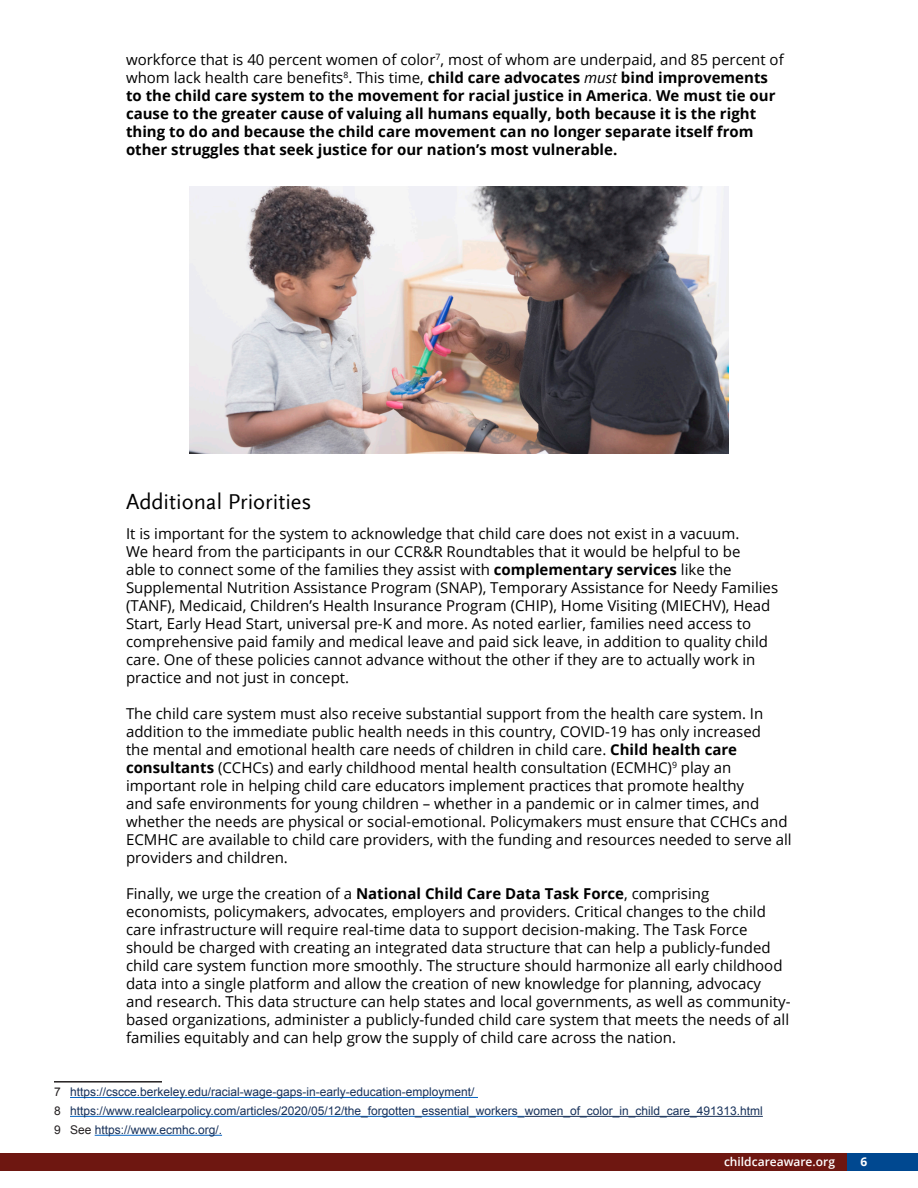
<style>
.page{position:relative;width:918px;height:1188px;background:#fff}
.page>*{position:absolute;margin:0;border:0;box-sizing:border-box;transform-origin:0 0}
.t1{font:22.5px "Scala Sans Offc";color:#000}
.t2{font:15px/18px "Open Sans";color:#000}
.t3{font:700 15px/18px "Open Sans";color:#000}
.t4{font:12px "Arial";color:#17315a}
.t5{font:600 12px "Open Sans";color:#fff}
.t6{font:700 12px "Open Sans";color:#fff}
.s1{font-weight:400}
.s2{font-weight:400;font-style:italic}
.s3{font-weight:700}
.s4{color:#231f20}
</style>
<div class="page">
<div style="left:0;top:1154px;width:847px;height:18px;background:#6e1711"></div>
<div style="left:847px;top:1154px;width:71px;height:18px;background:#004890"></div>
<img style="left:189px;top:186px;width:540px;height:268px">
<hr style="left:54px;top:1081px;width:108px;height:2px;background:#231f20">
<hr style="left:70px;top:1097px;width:408px;height:1px;background:#0563c1">
<hr style="left:70px;top:1116px;width:455px;height:1px;background:#0563c1">
<hr style="left:525px;top:1116px;width:238px;height:1px;background:#17315a">
<hr style="left:95px;top:1135px;width:127px;height:1px;background:#0563c1">
<p class="t3" style="left:126px;top:51px;width:659px"><span class="s1">workforce that is 40 percent women of color</span><sup>7</sup><span class="s1">, most of whom are underpaid, and 85 percent of whom lack health care benefits</span><sup>8</sup><span class="s1">. This time,</span> child care advocates <span class="s2">must</span> bind improvements to the child care system to the movement for racial justice in America<span class="s1">.</span> We must tie our cause to the greater cause of valuing all humans equally, both because it is the right thing to do and because the child care movement can no longer separate itself from other struggles that seek justice for our nation’s most vulnerable.</p>
<h3 class="t1" style="left:126px;top:490px;width:187px">Additional Priorities</h3>
<p class="t2" style="left:126px;top:525px;width:654px">It is important for the system to acknowledge that child care does not exist in a vacuum.<br>We heard from the participants in our CCR&amp;R Roundtables that it would be helpful to be<br>able to connect some of the families they assist with <span class="s3">complementary services</span> like the Supplemental Nutrition Assistance Program (SNAP), Temporary Assistance for Needy Families (TANF), Medicaid, Children’s Health Insurance Program (CHIP), Home Visiting (MIECHV), Head Start, Early Head Start, universal pre-K and more. As noted earlier, families need access to comprehensive paid family and medical leave and paid sick leave, in addition to quality child care. One of these policies cannot advance without the other if they are to actually work in practice and not just in concept.</p>
<p class="t2" style="left:126px;top:705px;width:667px">The child care system must also receive substantial support from the health care system. In addition to the immediate public health needs in this country, COVID-19 has only increased<br>the mental and emotional health care needs of children in child care. <span class="s3">Child health care consultants</span> (CCHCs) and early childhood mental health consultation (ECMHC)<sup>9</sup> play an important role in helping child care educators implement practices that promote healthy<br>and safe environments for young children – whether in a pandemic or in calmer times, and whether the needs are physical or social-emotional. Policymakers must ensure that CCHCs and ECMHC are available to child care providers, with the funding and resources needed to serve all providers and children.</p>
<p class="t2" style="left:126px;top:885px;width:666px">Finally, we urge the creation of a <span class="s3">National Child Care Data Task Force</span>, comprising economists, policymakers, advocates, employers and providers. Critical changes to the child care infrastructure will require real-time data to support decision-making. The Task Force should be charged with creating an integrated data structure that can help a publicly-funded child care system function more smoothly. The structure should harmonize all early childhood data into a single platform and allow the creation of new knowledge for planning, advocacy and research. This data structure can help states and local governments, as well as community&shy;based organizations, administer a publicly-funded child care system that meets the needs of all families equitably and can help grow the supply of child care across the nation.</p>
<p class="t4" style="left:54px;top:1084px;width:422px"><span class="s4">7</span> https://cscce.berkeley.edu/racial-wage-gaps-in-early-education-employment/</p>
<p class="t4" style="left:54px;top:1103px;width:710px"><span class="s4">8</span> https://www.realclearpolicy.com/articles/2020/05/12/the_forgotten_essential_workers_women_of_color_in_child_care_491313.html</p>
<p class="t4" style="left:54px;top:1122px;width:170px"><span class="s4">9 See</span> https://www.ecmhc.org/.</p>
<p class="t5" style="left:724px;top:1153px;width:112px">childcareaware.org</p>
<p class="t6" style="left:860px;top:1153px;width:8px">6</p>
</div>
